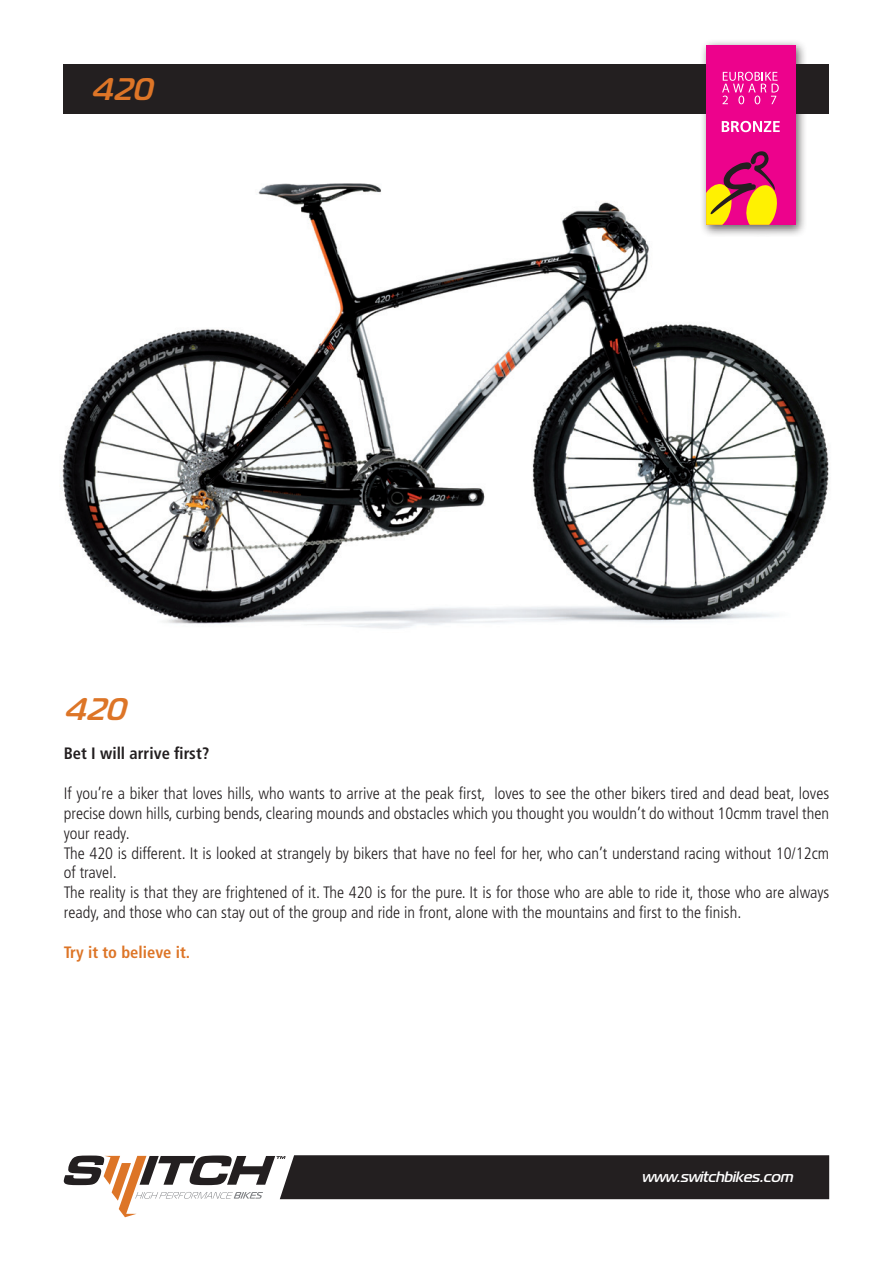
<style>
.page{position:relative;width:893px;height:1263px;background:#fff}
.page>*{position:absolute;margin:0;border:0;box-sizing:border-box;transform-origin:0 0}
.Contenuto{font:italic 700 31.2px "Magistral C";color:#dd7527}
.Contenuto-2{font:300 condensed 16.5px/19.8px "Frutiger LT Std";color:#231f20}
.Contenuto-3{font:700 condensed 16.5px "Frutiger LT Std";color:#231f20}
.Contenuto-4{font:700 condensed 16.5px "Frutiger LT Std";color:#dd7527}
.t1{font:italic 700 15px "Magistral C";color:#fff}
</style>
<div class="page">
<img style="left:62px;top:183px;width:767px;height:446px">
<div style="left:64px;top:64px;width:765px;height:50px;background:#231f20"></div>
<svg style="left:64px;top:1155px;width:765px;height:62px"></svg>
<div style="left:699px;top:38px;width:108px;height:199px;background:#231f20;opacity:.68"></div>
<div style="left:706px;top:45px;width:89px;height:180px;background:#ed028c"></div>
<svg style="left:722px;top:72px;width:57px;height:32px"></svg>
<svg style="left:722px;top:121px;width:58px;height:11px"></svg>
<svg style="left:706px;top:151px;width:71px;height:74px"></svg>
<p class="Contenuto" style="left:91px;top:71px;width:70px">420</p>
<p class="Contenuto" style="left:64px;top:690px;width:72px">420</p>
<p class="Contenuto-3" style="left:64px;top:744px;width:147px">Bet I will arrive first?</p>
<p class="Contenuto-2" style="left:64px;top:784px;width:767px;text-align:justify">If you’re a biker that loves hills, who wants to arrive at the peak first, loves to see the other bikers tired and dead beat, loves precise down hills, curbing bends, clearing mounds and obstacles which you thought you wouldn’t do without 10cmm travel then your ready.</p>
<p class="Contenuto-2" style="left:64px;top:843px;width:767px">The 420 is different. It is looked at strangely by bikers that have no feel for her, who can’t understand racing without 10/12cm of travel.</p>
<p class="Contenuto-2" style="left:64px;top:883px;width:767px">The reality is that they are frightened of it. The 420 is for the pure. It is for those who are able to ride it, those who are always ready, and those who can stay out of the group and ride in front, alone with the mountains and first to the finish.</p>
<p class="Contenuto-4" style="left:64px;top:942px;width:128px">Try it to believe it.</p>
<p class="t1" style="left:642px;top:1168px;width:156px">www.switchbikes.com</p>
</div>
